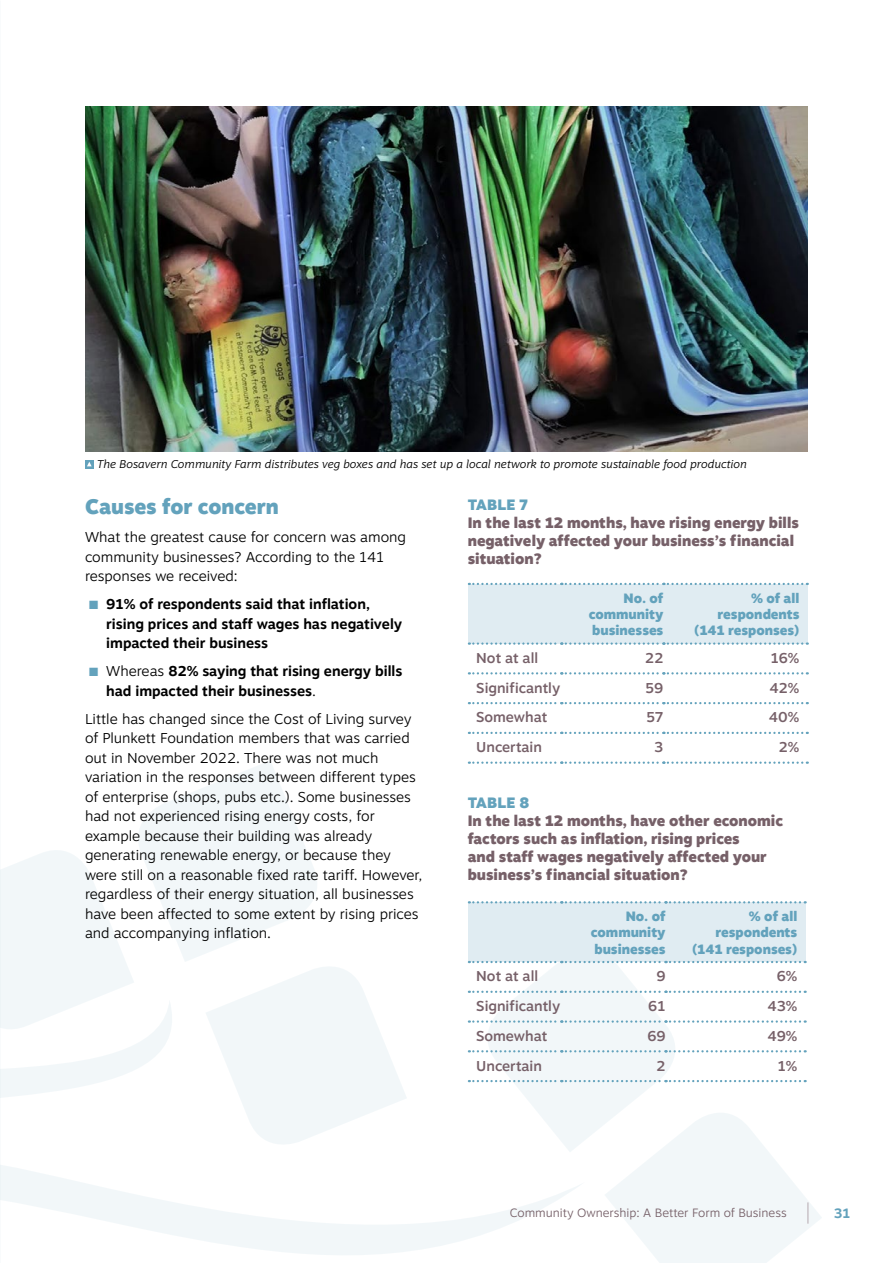
<style>
.page{position:relative;width:893px;height:1263px;background:#fff}
.page>*{position:absolute;margin:0;border:0;box-sizing:border-box;transform-origin:0 0}
.t1{font:900 21px "Motiva Sans";color:#63a2bc}
.t2{font:900 15px/18px "Motiva Sans";color:#766068}
.t3{font:300 14.25px/19.5px "Motiva Sans";color:#000}
.t4{font:700 14.25px/19.5px "Motiva Sans";color:#000}
.t5{font:500 14.25px "Motiva Sans";color:#766068}
.t6{font:900 13.5px/16.2px "Motiva Sans";color:#63a2bc;text-align:justify}
.t7{font:700 13.5px "Motiva Sans";color:#63a2bc}
.t8{font:300 12px "Motiva Sans";color:#766068}
.t9{font:italic 300 11.25px "Motiva Sans";color:#000}
.s1{color:#63a2bc}
.s2{font-weight:300}
</style>
<div class="page">
<svg style="left:407px;top:1185px;width:173px;height:66px"></svg>
<svg style="left:472px;top:963px;width:218px;height:189px;fill:#f2f7f9"></svg>
<svg style="left:0;top:761px;width:407px;height:494px"></svg>
<div style="left:468px;top:584px;width:93px;height:60px;background:#e0ecf2"></div>
<div style="left:561px;top:584px;width:102px;height:60px;background:#e0ecf2"></div>
<div style="left:663px;top:584px;width:145px;height:60px;background:#e0ecf2"></div>
<svg style="left:469px;top:583px;width:339px;height:2px"></svg>
<svg style="left:469px;top:642px;width:339px;height:3px"></svg>
<svg style="left:469px;top:672px;width:339px;height:2px"></svg>
<svg style="left:469px;top:702px;width:339px;height:2px"></svg>
<svg style="left:469px;top:732px;width:339px;height:2px"></svg>
<svg style="left:469px;top:761px;width:339px;height:3px"></svg>
<div style="left:468px;top:902px;width:93px;height:60px;background:#e0ecf2"></div>
<div style="left:561px;top:902px;width:104px;height:60px;background:#e0ecf2"></div>
<div style="left:665px;top:902px;width:141px;height:60px;background:#e0ecf2"></div>
<svg style="left:469px;top:901px;width:337px;height:2px"></svg>
<svg style="left:469px;top:961px;width:337px;height:2px"></svg>
<svg style="left:469px;top:991px;width:337px;height:2px"></svg>
<svg style="left:469px;top:1020px;width:337px;height:3px"></svg>
<svg style="left:469px;top:1050px;width:337px;height:2px"></svg>
<svg style="left:469px;top:1080px;width:337px;height:2px"></svg>
<img style="left:85px;top:106px;width:723px;height:345px">
<svg style="left:85px;top:460px;width:9px;height:8px"></svg>
<svg style="left:87px;top:462px;width:5px;height:4px"></svg>
<svg style="left:604px;top:1097px;width:218px;height:166px"></svg>
<p class="t9" style="left:97px;top:456px;width:652px">The Bosavern Community Farm distributes veg boxes and has set up a local network to promote sustainable food production</p>
<h2 class="t1" style="left:85px;top:491px;width:195px">Causes for concern</h2>
<p class="t3" style="left:85px;top:527px;width:323px">What the greatest cause for concern was among community businesses? According to the 141 responses we received:</p>
<p class="t4" style="left:106px;top:594px;width:297px;text-indent:-17px"><span class="s1">■</span> 91% of respondents said that inflation, rising prices and staff wages has negatively impacted their business</p>
<p class="t4" style="left:106px;top:661px;width:298px;text-indent:-17px"><span class="s1">■</span> <span class="s2">Whereas</span> 82% saying that rising energy bills had impacted their businesses<span class="s2">.</span></p>
<p class="t3" style="left:85px;top:709px;width:339px">Little has changed since the Cost of Living survey of Plunkett Foundation members that was carried out in November 2022. There was not much variation in the responses between different types of enterprise (shops, pubs etc.). Some businesses had not experienced rising energy costs, for example because their building was already generating renewable energy, or because they were still on a reasonable fixed rate tariff. However, regardless of their energy situation, all businesses have been affected to some extent by rising prices and accompanying inflation.</p>
<p class="t2" style="left:468px;top:496px;width:333px"><span class="s1">TABLE 7<br></span>In the last 12 months, have rising energy bills negatively affected your business’s financial situation?</p>
<p class="t6" style="left:589px;top:589px;width:76px;text-indent:35px">No. of community businesses</p>
<p class="t6" style="left:751px;top:589px;width:50px">% of all</p>
<p class="t6" style="left:718px;top:606px;width:83px">respondents</p>
<p class="t6" style="left:694px;top:622px;width:107px">(141 responses)</p>
<p class="t5" style="left:476px;top:647px;width:64px">Not at all</p>
<p class="t5" style="left:645px;top:647px;width:20px">22</p>
<p class="t5" style="left:771px;top:647px;width:30px">16%</p>
<p class="t5" style="left:476px;top:677px;width:85px">Significantly</p>
<p class="t5" style="left:645px;top:677px;width:20px">59</p>
<p class="t5" style="left:769px;top:677px;width:31px">42%</p>
<p class="t5" style="left:476px;top:707px;width:73px">Somewhat</p>
<p class="t5" style="left:646px;top:707px;width:19px">57</p>
<p class="t5" style="left:769px;top:707px;width:32px">40%</p>
<p class="t5" style="left:476px;top:737px;width:67px">Uncertain</p>
<p class="t5" style="left:655px;top:737px;width:10px">3</p>
<p class="t5" style="left:779px;top:737px;width:22px">2%</p>
<p class="t2" style="left:468px;top:793px;width:317px"><span class="s1">TABLE 8<br></span>In the last 12 months, have other economic factors such as inflation, rising prices<br>and staff wages negatively affected your business’s financial situation?</p>
<p class="t6" style="left:591px;top:908px;width:76px;text-indent:35px">No. of community businesses</p>
<p class="t6" style="left:749px;top:908px;width:50px">% of all</p>
<p class="t6" style="left:715px;top:924px;width:83px">respondents</p>
<p class="t6" style="left:692px;top:940px;width:107px">(141 responses)</p>
<p class="t5" style="left:476px;top:966px;width:64px">Not at all</p>
<p class="t5" style="left:656px;top:966px;width:11px">9</p>
<p class="t5" style="left:777px;top:966px;width:22px">6%</p>
<p class="t5" style="left:476px;top:995px;width:85px">Significantly</p>
<p class="t5" style="left:648px;top:995px;width:19px">61</p>
<p class="t5" style="left:768px;top:995px;width:31px">43%</p>
<p class="t5" style="left:476px;top:1025px;width:73px">Somewhat</p>
<p class="t5" style="left:647px;top:1025px;width:20px">69</p>
<p class="t5" style="left:767px;top:1025px;width:31px">49%</p>
<p class="t5" style="left:476px;top:1055px;width:67px">Uncertain</p>
<p class="t5" style="left:656px;top:1055px;width:11px">2</p>
<p class="t5" style="left:778px;top:1055px;width:21px">1%</p>
<p class="t8" style="left:510px;top:1204px;width:278px">Community Ownership: A Better Form of Business</p>
<p class="t7" style="left:834px;top:1203px;width:18px">31</p>
</div>
